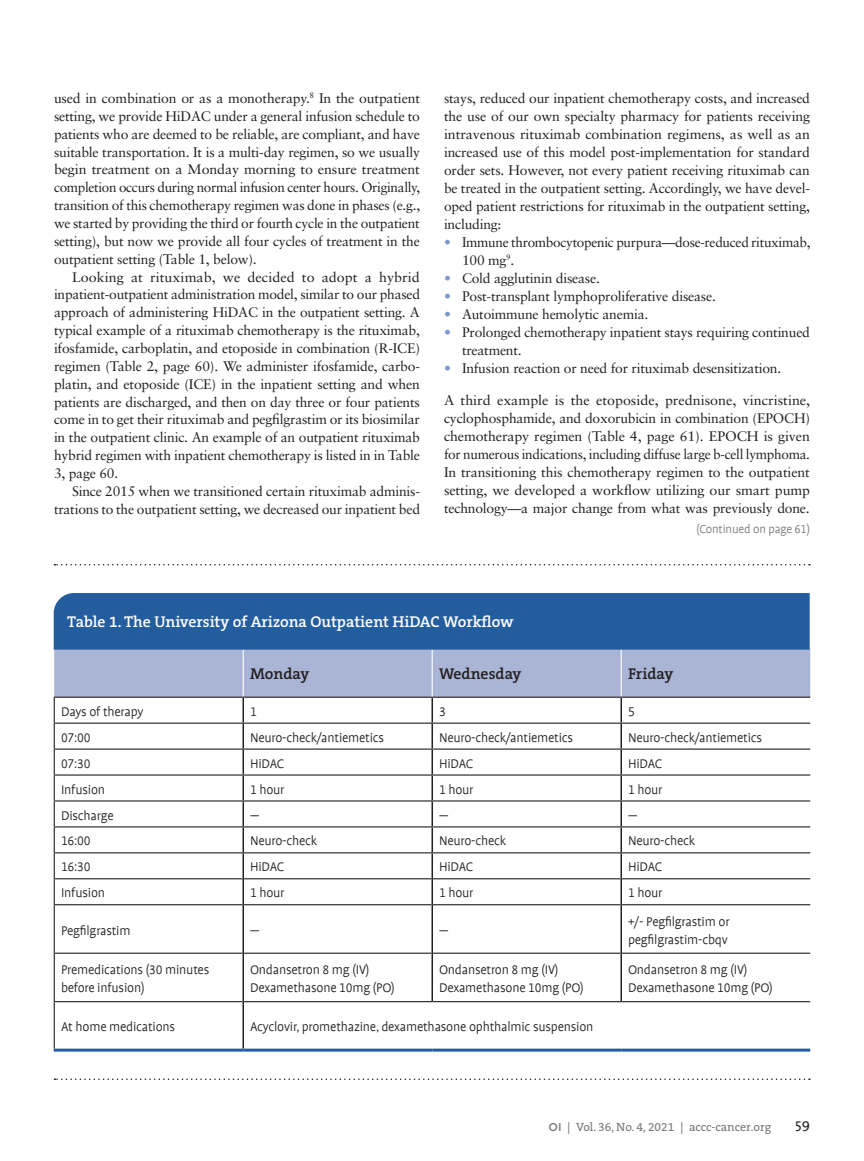
<style>
.page{position:relative;width:864px;height:1161px;background:#fff}
.page>*{position:absolute;margin:0;border:0;box-sizing:border-box;transform-origin:0 0}
.NEW_Table_Figure_Tit{font:600 15.75px "The Serif B W6";color:#fff}
.NEW_Table_Figure_Tit-2{font:600 15.75px "The Serif B W6";color:#231f20}
.NEW_Table_Fig_text{font:300 14.25px/18px "Profile Offc";letter-spacing:-.015em;color:#231f20}
.t1{font:14.25px "The Serif Caps";color:#231f20}
.Body_Indent{font:13.8px/17.9px "Sabon";letter-spacing:-.015em;color:#231f20;text-align:justify}
.Body_Afterbullet{font:13.8px/18px "Sabon";letter-spacing:-.015em;color:#231f20;text-align:justify}
.Bulleted_Text{font:13.8px/18px "Sabon";letter-spacing:-.015em;color:#231f20}
.NEW_Feature_Caption{font:300 13.2px "Profile Offc";letter-spacing:-.015em;color:#76787b}
.t2{font:12px "The Serif B W5 Plain";color:#76787b}
.s1{color:#7a98ce}
.s2{font-family:"Gotham";font-weight:500;font-size:11.25px}
</style>
<div class="page">
<svg style="left:55px;top:905px;width:755px;height:144px"></svg>
<hr style="left:54px;top:953px;width:189px;height:1px;background:#231f20">
<hr style="left:244px;top:953px;width:188px;height:1px;background:#231f20">
<hr style="left:433px;top:953px;width:188px;height:1px;background:#231f20">
<hr style="left:622px;top:953px;width:188px;height:1px;background:#231f20">
<hr style="left:54px;top:1001px;width:189px;height:1px;background:#231f20">
<hr style="left:244px;top:1001px;width:188px;height:1px;background:#231f20">
<hr style="left:432px;top:1001px;width:189px;height:1px;background:#231f20">
<hr style="left:621px;top:1001px;width:189px;height:1px;background:#231f20">
<hr style="left:243px;top:905px;width:1px;height:48px;background:#231f20">
<hr style="left:432px;top:905px;width:1px;height:48px;background:#231f20">
<hr style="left:621px;top:905px;width:1px;height:48px;background:#231f20">
<hr style="left:243px;top:953px;width:1px;height:49px;background:#231f20">
<hr style="left:432px;top:953px;width:1px;height:48px;background:#231f20">
<hr style="left:621px;top:953px;width:1px;height:48px;background:#231f20">
<hr style="left:243px;top:1002px;width:1px;height:47px;background:#231f20">
<hr style="left:54px;top:1049px;width:189px;height:3px;background:#245d9d">
<hr style="left:243px;top:1049px;width:189px;height:3px;background:#245d9d">
<hr style="left:432px;top:1049px;width:189px;height:3px;background:#245d9d">
<hr style="left:621px;top:1049px;width:189px;height:3px;background:#245d9d">
<svg style="left:54px;top:650px;width:756px;height:255px"></svg>
<hr style="left:54px;top:905px;width:1px;height:48px;background:#231f20">
<hr style="left:54px;top:954px;width:1px;height:47px;background:#231f20">
<hr style="left:54px;top:1002px;width:1px;height:47px;background:#231f20">
<div style="left:54px;top:593px;width:756px;height:57px;background:#245d9d"></div>
<svg style="left:54px;top:564px;width:756px;height:2px"></svg>
<svg style="left:54px;top:1078px;width:756px;height:2px"></svg>
<p class="Body_Indent" style="left:54px;top:89px;width:368px">used in combination or as a monotherapy.<sup>8</sup> In the outpatient setting, we provide HiDAC under a general infusion schedule to patients who are deemed to be reliable, are compliant, and have suitable transportation. It is a multi-day regimen, so we usually begin treatment on a Monday morning to ensure treatment completion occurs during normal infusion center hours. Originally, transition of this chemotherapy regimen was done in phases (e.g., we started by providing the third or fourth cycle in the outpatient setting), but now we provide all four cycles of treatment in the outpatient setting (Table 1, below).</p>
<p class="Body_Indent" style="left:54px;top:268px;width:368px;text-indent:18px">Looking at rituximab, we decided to adopt a hybrid inpatient-outpatient administration model, similar to our phased approach of administering HiDAC in the outpatient setting. A typical example of a rituximab chemotherapy is the rituximab, ifosfamide, carboplatin, and etoposide in combination (R-ICE) regimen (Table 2, page 60). We administer ifosfamide, carbo&shy;platin, and etoposide (ICE) in the inpatient setting and when patients are discharged, and then on day three or four patients come in to get their rituximab and pegfilgrastim or its biosimilar in the outpatient clinic. An example of an outpatient rituximab hybrid regimen with inpatient chemotherapy is listed in in Table 3, page 60.</p>
<p class="Body_Indent" style="left:54px;top:482px;width:368px;text-align:right">Since 2015 when we transitioned certain rituximab adminis&shy;trations to the outpatient setting, we decreased our inpatient bed</p>
<p class="Body_Indent" style="left:444px;top:89px;width:368px">stays, reduced our inpatient chemotherapy costs, and increased the use of our own specialty pharmacy for patients receiving intravenous rituximab combination regimens, as well as an increased use of this model post-implementation for standard order sets. However, not every patient receiving rituximab can be treated in the outpatient setting. Accordingly, we have devel&shy;oped patient restrictions for rituximab in the outpatient setting, including:</p>
<p class="Bulleted_Text" style="left:462px;top:233px;width:350px;text-indent:-18px"><span class="s1">•</span> Immune thrombocytopenic purpura—dose-reduced rituximab,<br>100 mg<sup>9</sup>.</p>
<p class="Bulleted_Text" style="left:444px;top:269px;width:157px"><span class="s1">•</span> Cold agglutinin disease.</p>
<p class="Bulleted_Text" style="left:444px;top:287px;width:273px"><span class="s1">•</span> Post-transplant lymphoproliferative disease.</p>
<p class="Bulleted_Text" style="left:444px;top:305px;width:206px"><span class="s1">•</span> Autoimmune hemolytic anemia.</p>
<p class="Bulleted_Text" style="left:462px;top:323px;width:350px;text-indent:-18px"><span class="s1">•</span> Prolonged chemotherapy inpatient stays requiring continued treatment.</p>
<p class="Bulleted_Text" style="left:444px;top:359px;width:339px"><span class="s1">•</span> Infusion reaction or need for rituximab desensitization.</p>
<p class="Body_Afterbullet" style="left:444px;top:391px;width:368px">A third example is the etoposide, prednisone, vincristine, cyclophosphamide, and doxorubicin in combination (EPOCH) chemotherapy regimen (Table 4, page 61). EPOCH is given for numerous indications, including diffuse large b-cell lymphoma.<br>In transitioning this chemotherapy regimen to the outpatient setting, we developed a workflow utilizing our smart pump technology—a major change from what was previously done.</p>
<p class="NEW_Feature_Caption" style="left:697px;top:522px;width:115px">(Continued on page 61)</p>
<p class="NEW_Table_Figure_Tit" style="left:67px;top:612px;width:448px">Table 1. The University of Arizona Outpatient HiDAC Workflow</p>
<p class="NEW_Table_Figure_Tit-2" style="left:250px;top:663px;width:61px">Monday</p>
<p class="NEW_Table_Figure_Tit-2" style="left:439px;top:663px;width:84px">Wednesday</p>
<p class="NEW_Table_Figure_Tit-2" style="left:628px;top:663px;width:47px">Friday</p>
<p class="NEW_Table_Fig_text" style="left:61px;top:703px;width:84px">Days of therapy</p>
<p class="NEW_Table_Fig_text" style="left:250px;top:703px;width:8px">1</p>
<p class="NEW_Table_Fig_text" style="left:439px;top:703px;width:8px">3</p>
<p class="NEW_Table_Fig_text" style="left:628px;top:703px;width:8px">5</p>
<p class="NEW_Table_Fig_text" style="left:61px;top:729px;width:31px">07:00</p>
<p class="NEW_Table_Fig_text" style="left:250px;top:729px;width:136px">Neuro-check/antiemetics</p>
<p class="NEW_Table_Fig_text" style="left:439px;top:729px;width:136px">Neuro-check/antiemetics</p>
<p class="NEW_Table_Fig_text" style="left:628px;top:729px;width:136px">Neuro-check/antiemetics</p>
<p class="NEW_Table_Fig_text" style="left:61px;top:755px;width:31px">07:30</p>
<p class="NEW_Table_Fig_text" style="left:250px;top:755px;width:36px">HiDAC</p>
<p class="NEW_Table_Fig_text" style="left:439px;top:755px;width:36px">HiDAC</p>
<p class="NEW_Table_Fig_text" style="left:628px;top:755px;width:36px">HiDAC</p>
<p class="NEW_Table_Fig_text" style="left:61px;top:781px;width:46px">Infusion</p>
<p class="NEW_Table_Fig_text" style="left:250px;top:781px;width:36px">1 hour</p>
<p class="NEW_Table_Fig_text" style="left:439px;top:781px;width:36px">1 hour</p>
<p class="NEW_Table_Fig_text" style="left:628px;top:781px;width:36px">1 hour</p>
<p class="NEW_Table_Fig_text" style="left:61px;top:807px;width:54px">Discharge</p>
<p class="NEW_Table_Fig_text" style="left:250px;top:808px;width:11px">—</p>
<p class="NEW_Table_Fig_text" style="left:439px;top:808px;width:11px">—</p>
<p class="NEW_Table_Fig_text" style="left:628px;top:808px;width:11px">—</p>
<p class="NEW_Table_Fig_text" style="left:61px;top:833px;width:31px">16:00</p>
<p class="NEW_Table_Fig_text" style="left:250px;top:833px;width:69px">Neuro-check</p>
<p class="NEW_Table_Fig_text" style="left:439px;top:833px;width:69px">Neuro-check</p>
<p class="NEW_Table_Fig_text" style="left:628px;top:833px;width:69px">Neuro-check</p>
<p class="NEW_Table_Fig_text" style="left:61px;top:859px;width:31px">16:30</p>
<p class="NEW_Table_Fig_text" style="left:250px;top:859px;width:36px">HiDAC</p>
<p class="NEW_Table_Fig_text" style="left:439px;top:859px;width:36px">HiDAC</p>
<p class="NEW_Table_Fig_text" style="left:628px;top:859px;width:36px">HiDAC</p>
<p class="NEW_Table_Fig_text" style="left:61px;top:885px;width:46px">Infusion</p>
<p class="NEW_Table_Fig_text" style="left:250px;top:885px;width:36px">1 hour</p>
<p class="NEW_Table_Fig_text" style="left:439px;top:885px;width:36px">1 hour</p>
<p class="NEW_Table_Fig_text" style="left:628px;top:885px;width:36px">1 hour</p>
<p class="NEW_Table_Fig_text" style="left:61px;top:922px;width:71px">Pegfilgrastim</p>
<p class="NEW_Table_Fig_text" style="left:250px;top:923px;width:11px">—</p>
<p class="NEW_Table_Fig_text" style="left:439px;top:923px;width:11px">—</p>
<p class="NEW_Table_Fig_text" style="left:628px;top:913px;width:103px">+/- Pegfilgrastim or pegfilgrastim-cbqv</p>
<p class="NEW_Table_Fig_text" style="left:61px;top:962px;width:150px">Premedications (30 minutes before infusion)</p>
<p class="NEW_Table_Fig_text" style="left:250px;top:962px;width:121px">Ondansetron 8 mg (IV)</p>
<p class="NEW_Table_Fig_text" style="left:250px;top:980px;width:146px">Dexamethasone 10mg (PO)</p>
<p class="NEW_Table_Fig_text" style="left:439px;top:962px;width:121px">Ondansetron 8 mg (IV)</p>
<p class="NEW_Table_Fig_text" style="left:439px;top:980px;width:146px">Dexamethasone 10mg (PO)</p>
<p class="NEW_Table_Fig_text" style="left:61px;top:1019px;width:116px">At home medications</p>
<p class="NEW_Table_Fig_text" style="left:250px;top:1019px;width:345px">Acyclovir, promethazine, dexamethasone ophthalmic suspension</p>
<p class="NEW_Table_Fig_text" style="left:628px;top:962px;width:121px">Ondansetron 8 mg (IV)</p>
<p class="NEW_Table_Fig_text" style="left:628px;top:980px;width:146px">Dexamethasone 10mg (PO)</p>
<p class="t2" style="left:549px;top:1119px;width:224px"><span class="s2">OI</span> | Vol. 36, No. 4, 2021 | accc-cancer.org</p>
<p class="t1" style="left:795px;top:1114px;width:16px">59</p>
</div>
